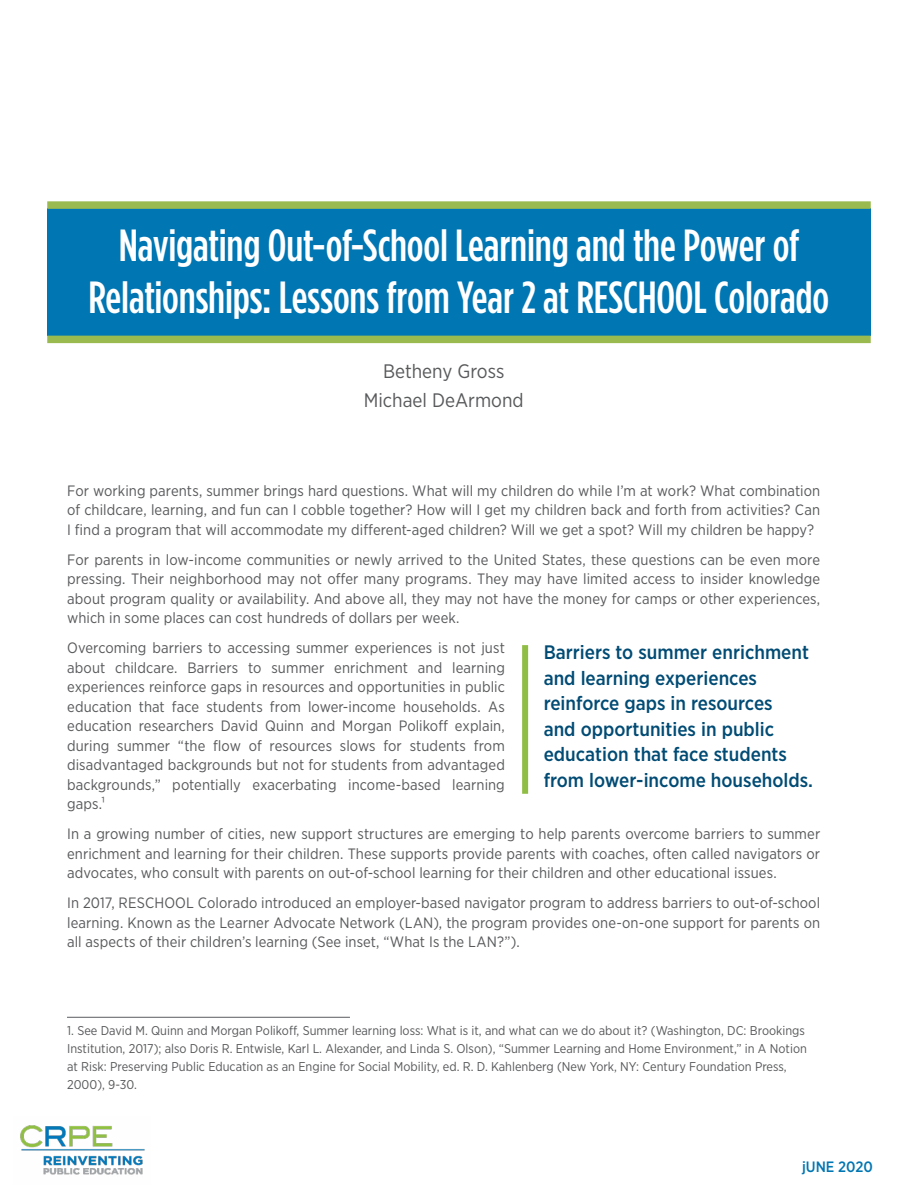
<style>
.page{position:relative;width:918px;height:1188px;background:#fff}
.page>*{position:absolute;margin:0;border:0;box-sizing:border-box;transform-origin:0 0}
.t1{font:500 45px/52.5px "Gotham Condensed";letter-spacing:-.005em;color:#fff;text-align:center}
.t2{font:500 19.5px/25.5px "Gotham Narrow";color:#004b74}
.t3{font:19.5px/28.5px "Gotham Narrow";color:#58595b;text-align:center}
.t4{font:15px/19.5px "Gotham Narrow";letter-spacing:.005em;color:#58595b;text-align:justify}
.t5{font:500 15px "Gotham Narrow";color:#0076b3}
.t6{font:12.75px/18px "Gotham Narrow";color:#58595b}
</style>
<div class="page">
<img style="left:20px;top:1125px;width:125px;height:50px">
<div style="left:522px;top:645px;width:6px;height:149px;background:#90be44"></div>
<hr style="left:67px;top:1017px;width:283px;height:1px;background:#6d6e71">
<div style="left:47px;top:208px;width:824px;height:128px;background:#0076b3"></div>
<div style="left:47px;top:201px;width:824px;height:8px;background:#9aba4f"></div>
<div style="left:47px;top:336px;width:824px;height:7px;background:#9aba4f"></div>
<h1 class="t1" style="left:89px;top:218px;width:742px">Navigating Out-of-School Learning and the Power of<br>Relationships: Lessons from Year 2 at RESCHOOL Colorado</h1>
<h2 class="t3" style="left:364px;top:357px;width:161px">Betheny Gross<br>Michael DeArmond</h2>
<p class="t4" style="left:67px;top:481px;width:755px">For working parents, summer brings hard questions. What will my children do while I’m at work? What combination of childcare, learning, and fun can I cobble together? How will I get my children back and forth from activities? Can I find a program that will accommodate my different-aged children? Will we get a spot? Will my children be happy?</p>
<p class="t4" style="left:67px;top:550px;width:755px">For parents in low-income communities or newly arrived to the United States, these questions can be even more pressing. Their neighborhood may not offer many programs. They may have limited access to insider knowledge about program quality or availability. And above all, they may not have the money for camps or other experiences, which in some places can cost hundreds of dollars per week.</p>
<p class="t4" style="left:67px;top:638px;width:439px">Overcoming barriers to accessing summer experiences is not just about childcare. Barriers to summer enrichment and learning experiences reinforce gaps in resources and opportunities in public education that face students from lower-income households. As education researchers David Quinn and Morgan Polikoff explain, during summer “the flow of resources slows for students from disadvantaged backgrounds but not for students from advantaged backgrounds,” potentially exacerbating income-based learning gaps.¹</p>
<p class="t4" style="left:67px;top:824px;width:755px">In a growing number of cities, new support structures are emerging to help parents overcome barriers to summer enrichment and learning for their children. These supports provide parents with coaches, often called navigators or advocates, who consult with parents on out-of-school learning for their children and other educational issues.</p>
<p class="t4" style="left:67px;top:893px;width:754px">In 2017, RESCHOOL Colorado introduced an employer-based navigator program to address barriers to out-of-school learning. Known as the Learner Advocate Network (LAN), the program provides one-on-one support for parents on all aspects of their children’s learning (See inset, “What Is the LAN?”).</p>
<h2 class="t2" style="left:544px;top:639px;width:271px">Barriers to summer enrichment and learning experiences reinforce gaps in resources<br>and opportunities in public education that face students from lower-income households.</h2>
<p class="t6" style="left:67px;top:1021px;width:741px">1. See David M. Quinn and Morgan Polikoff, Summer learning loss: What is it, and what can we do about it? (Washington, DC: Brookings Institution, 2017); also Doris R. Entwisle, Karl L. Alexander, and Linda S. Olson), “Summer Learning and Home Environment,” in A Notion at Risk: Preserving Public Education as an Engine for Social Mobility, ed. R. D. Kahlenberg (New York, NY: Century Foundation Press, 2000), 9-30.</p>
<p class="t5" style="left:802px;top:1157px;width:72px">jUNE 2020</p>
</div>
